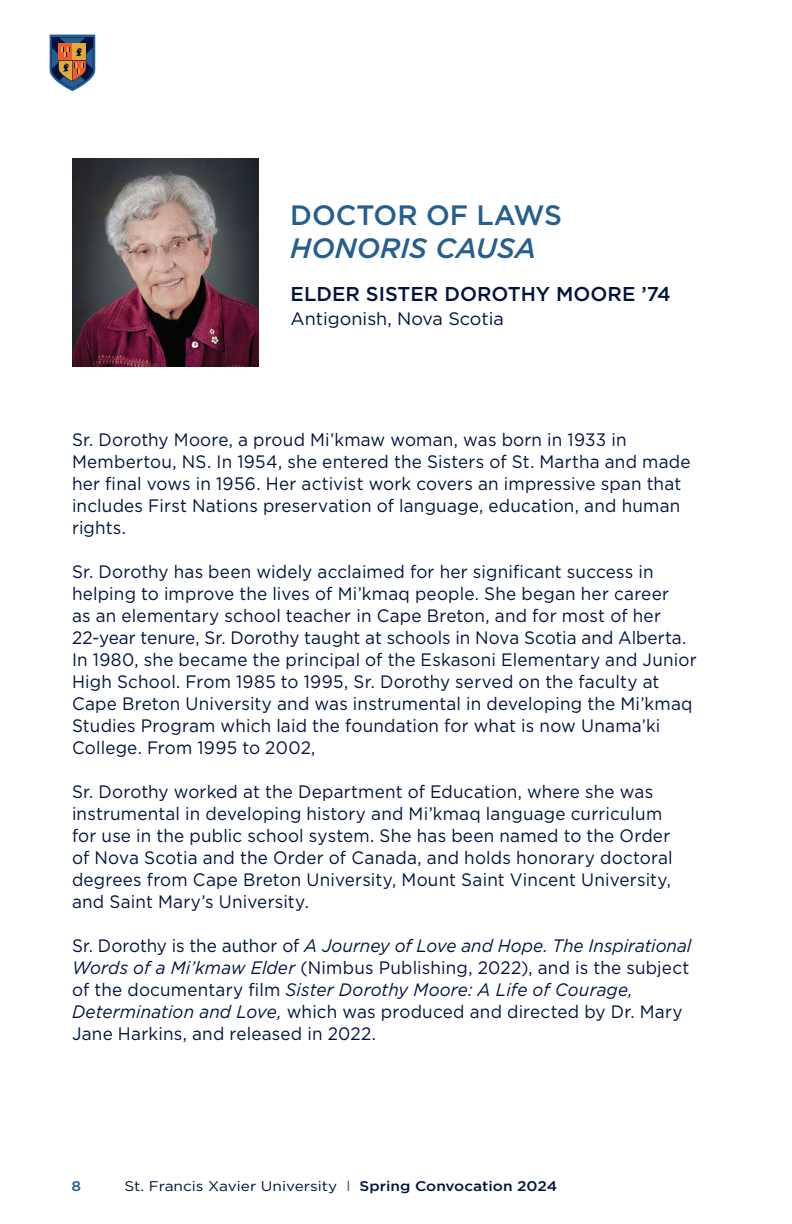
<style>
.page{position:relative;width:792px;height:1224px;background:#fff}
.page>*{position:absolute;margin:0;border:0;box-sizing:border-box;transform-origin:0 0}
.t1{font:500 28px "Gotham";color:#255e91}
.t2{font:italic 500 28px "Gotham";color:#255e91}
.t3{font:500 20px "Gotham";color:#00133e}
.t4{font:18px/22px "Gotham";letter-spacing:.01em;color:#00133e;scale:.95 1}
.t5{font:18px "Gotham";letter-spacing:.01em;color:#00133e}
.t6{font:14px "Gotham";color:#00133e;scale:1.1 1}
.t7{font:500 14px "Gotham";color:#255e91;scale:1.1 1}
.s1{font-style:italic}
.s2{color:#3e587e}
.s3{font-weight:500}
</style>
<div class="page">
<svg style="left:50px;top:35px;width:45px;height:56px;background:#766c6c"></svg>
<img style="left:72px;top:158px;width:187px;height:208px">
<h1 class="t1" style="left:290px;top:196px;width:273px">DOCTOR OF LAWS</h1>
<h1 class="t2" style="left:290px;top:230px;width:248px">HONORIS CAUSA</h1>
<p class="t3" style="left:291px;top:281px;width:382px">ELDER SISTER DOROTHY MOORE ’74</p>
<p class="t5" style="left:291px;top:307px;width:215px">Antigonish, Nova Scotia</p>
<p class="t4" style="left:72px;top:429px;width:653px">Sr. Dorothy Moore, a proud Mi’kmaw woman, was born in 1933 in Membertou, NS. In 1954, she entered the Sisters of St. Martha and made her final vows in 1956. Her activist work covers an impressive span that includes First Nations preservation of language, education, and human rights.</p>
<p class="t4" style="left:72px;top:561px;width:659px">Sr. Dorothy has been widely acclaimed for her significant success in helping to improve the lives of Mi’kmaq people. She began her career<br>as an elementary school teacher in Cape Breton, and for most of her 22-year tenure, Sr. Dorothy taught at schools in Nova Scotia and Alberta.<br>In 1980, she became the principal of the Eskasoni Elementary and Junior High School. From 1985 to 1995, Sr. Dorothy served on the faculty at Cape Breton University and was instrumental in developing the Mi’kmaq Studies Program which laid the foundation for what is now Unama’ki College. From 1995 to 2002,</p>
<p class="t4" style="left:72px;top:781px;width:634px">Sr. Dorothy worked at the Department of Education, where she was instrumental in developing history and Mi’kmaq language curriculum for use in the public school system. She has been named to the Order of Nova Scotia and the Order of Canada, and holds honorary doctoral degrees from Cape Breton University, Mount Saint Vincent University, and Saint Mary’s University.</p>
<p class="t4" style="left:72px;top:935px;width:653px">Sr. Dorothy is the author of <span class="s1">A Journey of Love and Hope. The Inspirational Words of a Mi’kmaw Elder</span> (Nimbus Publishing, 2022), and is the subject of the documentary film <span class="s1">Sister Dorothy Moore: A Life of Courage, Determination and Love,</span> which was produced and directed by Dr. Mary Jane Harkins, and released in 2022.</p>
<p class="t7" style="left:72px;top:1177px;width:10px">8</p>
<p class="t6" style="left:124px;top:1177px;width:395px">St. Francis Xavier University <span class="s2">l</span> <span class="s3">Spring Convocation 2024</span></p>
</div>
